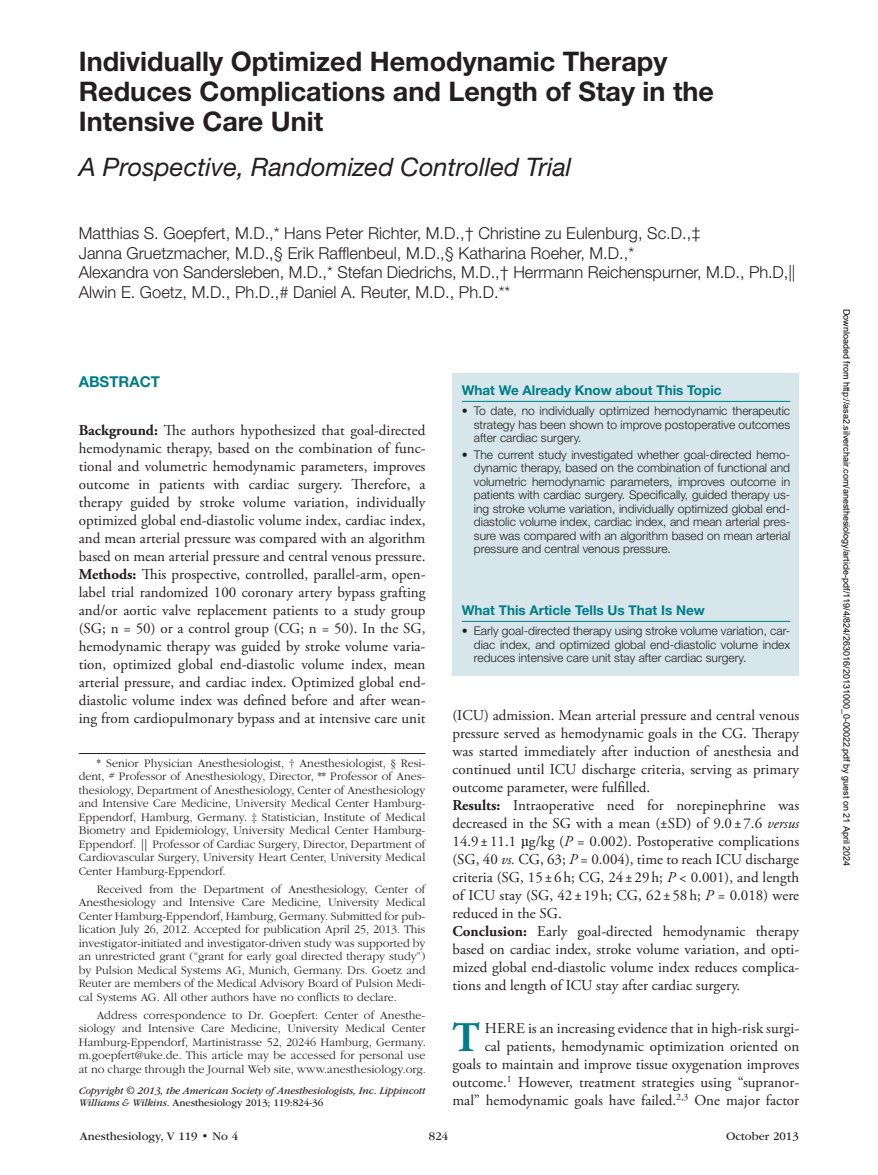
<style>
.page{position:relative;width:878px;height:1175px;background:#fff}
.page>*{position:absolute;margin:0;border:0;box-sizing:border-box;transform-origin:0 0}
.t1{font:700 42.15px "Adobe Garamond Pro";color:#007d88}
.t2{font:700 27px/30px "Helvetica Neue LT Std";color:#231f20}
.t3{font:italic 25.5px "Helvetica Neue LT Std";color:#231f20}
.t4{font:300 16.5px/19.5px "Helvetica Neue LT Std";color:#231f20}
.t5{font:15px/18px "Adobe Garamond Pro";color:#231f20;text-align:justify}
.t6{font:700 15px "Helvetica Neue LT Std";color:#007d88}
.t7{font:700 13.5px "Helvetica Neue LT Std";color:#007d88}
.t8{font:300 12px/13.5px "ITC Garamond Std";color:#231f20;text-align:justify}
.t9{font:300 12px/13.5px "Helvetica Neue LT Std";color:#231f20;text-align:justify}
.t10{font:12px "ITC Garamond Std";color:#231f20}
.t11{font:italic 10.5px/12px "ITC Garamond Std";letter-spacing:-.01em;color:#231f20}
.t12{font:9px "Arial";color:#000}
.s1{font-weight:700}
.s2{font-style:normal}
.s3{font-style:italic}
.s4{font-family:"Gandhari Unicode"}
</style>
<div class="page">
<div style="left:452px;top:373px;width:347px;height:302px;background:#d6e6ea"></div>
<hr style="left:462px;top:401px;width:328px;height:1px;background:#007d88">
<hr style="left:462px;top:621px;width:328px;height:1px;background:#007d88">
<hr style="left:79px;top:753px;width:346px;height:1px;background:#231f20">
<h2 class="t2" style="left:79px;top:46px;width:636px">Individually Optimized Hemodynamic Therapy<br>Reduces Complications and Length of Stay in the<br>Intensive Care Unit</h2>
<h3 class="t3" style="left:79px;top:152px;width:494px">A Prospective, Randomized Controlled Trial</h3>
<p class="t4" style="left:79px;top:223px;width:718px">Matthias S. Goepfert, M.D.,* Hans Peter Richter, M.D.,† Christine zu Eulenburg, Sc.D.,‡<br>Janna Gruetzmacher, M.D.,§ Erik Rafflenbeul, M.D.,§ Katharina Roeher, M.D.,*<br>Alexandra von Sandersleben, M.D.,* Stefan Diedrichs, M.D.,† Herrmann Reichenspurner, M.D., Ph.D,|| Alwin E. Goetz, M.D., Ph.D.,# Daniel A. Reuter, M.D., Ph.D.**</p>
<p class="t6" style="left:79px;top:372px;width:83px">ABSTRACT</p>
<p class="t5" style="left:79px;top:421px;width:348px"><span class="s1">Background:</span> The authors hypothesized that goal-directed hemodynamic therapy, based on the combination of func&shy;tional and volumetric hemodynamic parameters, improves outcome in patients with cardiac surgery. Therefore, a therapy guided by stroke volume variation, individually optimized global end-diastolic volume index, cardiac index, and mean arterial pressure was compared with an algorithm based on mean arterial pressure and central venous pressure.<br><span class="s1">Methods:</span> This prospective, controlled, parallel-arm, open&shy;label trial randomized 100 coronary artery bypass grafting and/or aortic valve replacement patients to a study group (SG; n = 50) or a control group (CG; n = 50). In the SG, hemodynamic therapy was guided by stroke volume varia&shy;tion, optimized global end-diastolic volume index, mean arterial pressure, and cardiac index. Optimized global end&shy;diastolic volume index was defined before and after wean&shy;ing from cardiopulmonary bypass and at intensive care unit</p>
<p class="t8" style="left:79px;top:756px;width:348px;text-indent:18px">* Senior Physician Anesthesiologist, † Anesthesiologist, § Resi&shy;dent, # Professor of Anesthesiology, Director, ** Professor of Anes&shy;thesiology, Department of Anesthesiology, Center of Anesthesiology and Intensive Care Medicine, University Medical Center Hamburg-Eppendorf, Hamburg, Germany. ‡ Statistician, Institute of Medical Biometry and Epidemiology, University Medical Center Hamburg-Eppendorf. || Professor of Cardiac Surgery, Director, Department of Cardiovascular Surgery, University Heart Center, University Medical Center Hamburg-Eppendorf.</p>
<p class="t8" style="left:79px;top:882px;width:348px;text-indent:18px">Received from the Department of Anesthesiology, Center of Anesthesiology and Intensive Care Medicine, University Medical Center Hamburg-Eppendorf, Hamburg, Germany. Submitted for pub&shy;lication July 26, 2012. Accepted for publication April 25, 2013. This investigator-initiated and investigator-driven study was supported by an unrestricted grant (“grant for early goal directed therapy study”) by Pulsion Medical Systems AG, Munich, Germany. Drs. Goetz and Reuter are members of the Medical Advisory Board of Pulsion Medi&shy;cal Systems AG. All other authors have no conflicts to declare.</p>
<p class="t8" style="left:79px;top:1008px;width:348px;text-indent:18px">Address correspondence to Dr. Goepfert: Center of Anesthe&shy;siology and Intensive Care Medicine, University Medical Center Hamburg-Eppendorf, Martinistrasse 52, 20246 Hamburg, Germany. m.goepfert@uke.de. This article may be accessed for personal use at no charge through the Journal Web site, www.anesthesiology.org.</p>
<p class="t11" style="left:79px;top:1084px;width:348px">Copyright © 2013, the American Society of Anesthesiologists, Inc. Lippincott<br>Williams &amp; Wilkins. <span class="s2">Anesthesiology 2013; 119:824-36</span></p>
<p class="t7" style="left:462px;top:382px;width:261px">What We Already Know about This Topic</p>
<p class="t9" style="left:474px;top:404px;width:318px;text-indent:-12px">• To date, no individually optimized hemodynamic therapeutic strategy has been shown to improve postoperative outcomes after cardiac surgery.</p>
<p class="t9" style="left:474px;top:447px;width:318px;text-indent:-12px">• The current study investigated whether goal-directed hemo&shy;dynamic therapy, based on the combination of functional and volumetric hemodynamic parameters, improves outcome in patients with cardiac surgery. Specifically, guided therapy us&shy;ing stroke volume variation, individually optimized global end&shy;diastolic volume index, cardiac index, and mean arterial pres&shy;sure was compared with an algorithm based on mean arterial pressure and central venous pressure.</p>
<p class="t7" style="left:462px;top:601px;width:244px">What This Article Tells Us That Is New</p>
<p class="t9" style="left:474px;top:624px;width:318px;text-indent:-12px">• Early goal-directed therapy using stroke volume variation, car&shy;diac index, and optimized global end-diastolic volume index reduces intensive care unit stay after cardiac surgery.</p>
<p class="t5" style="left:452px;top:706px;width:348px;text-align:left">(ICU) admission. Mean arterial pressure and central venous pressure served as hemodynamic goals in the CG. Therapy was started immediately after induction of anesthesia and continued until ICU discharge criteria, serving as primary outcome parameter, were fulfilled.<br><span class="s1">Results:</span> Intraoperative need for norepinephrine was decreased in the SG with a mean (±SD) of 9.0 ±7.6 <span class="s3">versus </span>14.9 ±11.1 <span class="s4">µ</span>g/kg (<span class="s3">P</span> = 0.002). Postoperative complications (SG, 40 <span class="s3">vs.</span> CG, 63; <span class="s3">P</span> = 0.004), time to reach ICU discharge criteria (SG, 15 ±6h; CG, 24± 29h; <span class="s3">P</span> &lt; 0.001), and length of ICU stay (SG, 42 ± 19h; CG, 62 ±58h; <span class="s3">P</span> = 0.018) were reduced in the SG.<br><span class="s1">Conclusion:</span> Early goal-directed hemodynamic therapy based on cardiac index, stroke volume variation, and opti&shy;mized global end-diastolic volume index reduces complica&shy;tions and length of ICU stay after cardiac surgery.</p>
<h1 class="t1" style="left:452px;top:1013px;width:29px">T</h1>
<p class="t5" style="left:452px;top:1020px;width:348px;text-align:right">HERE is an increasing evidence that in high-risk surgi-<br>cal patients, hemodynamic optimization oriented on goals to maintain and improve tissue oxygenation improves outcome.<sup>1</sup> However, treatment strategies using “supranor&shy;mal” hemodynamic goals have failed.<sup>2,3</sup> One major factor</p>
<p class="t10" style="left:80px;top:1130px;width:160px">Anesthesiology, V 119 • No 4</p>
<p class="t10" style="left:429px;top:1130px;width:21px">824</p>
<p class="t10" style="left:726px;top:1130px;width:74px">October 2013</p>
<p class="t12" style="left:850px;top:309px;width:559px;rotate:90deg">Downloaded from http://asa2.silverchair.com/anesthesiology/article-pdf/119/4/824/263016/20131000_0-00022.pdf by guest on 21 April 2024</p>
</div>
